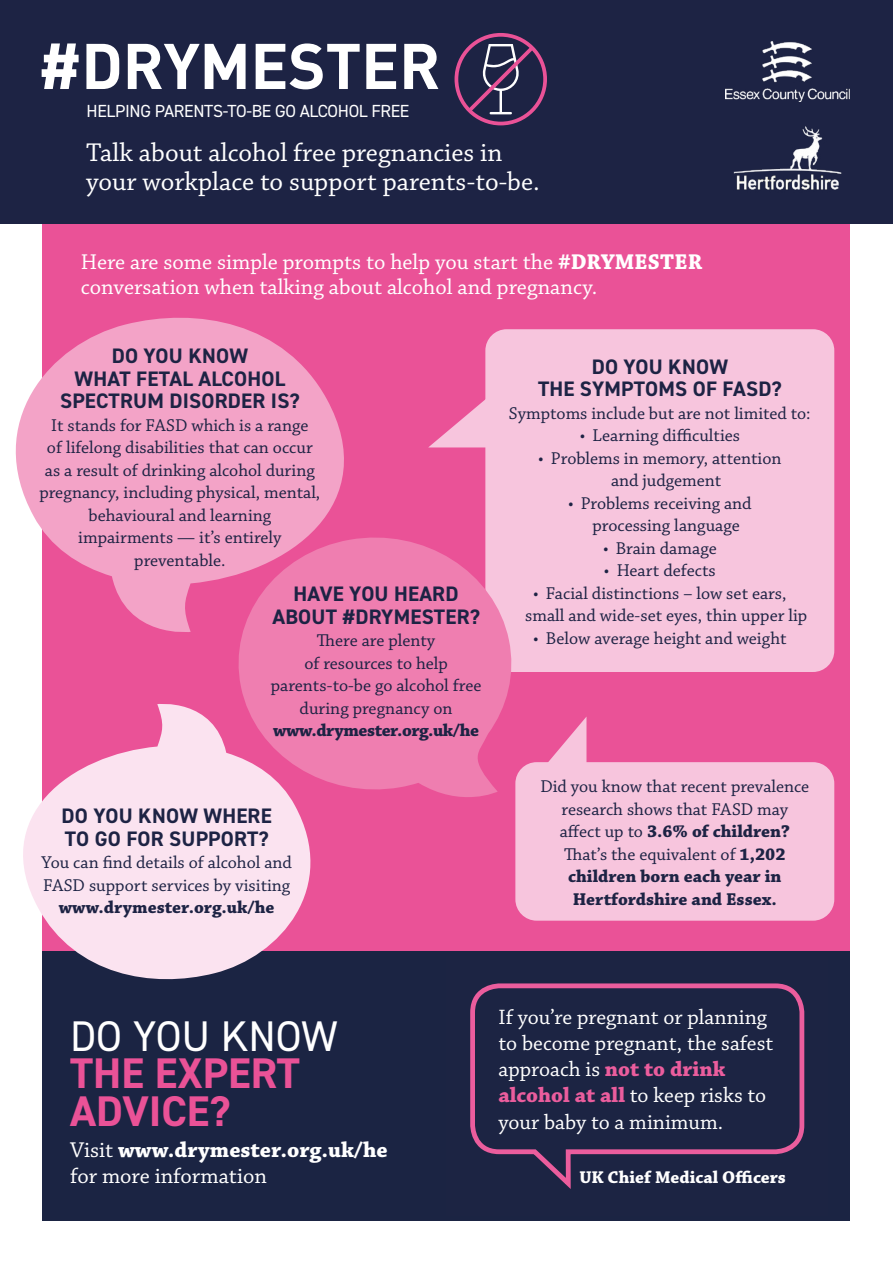
<style>
.page{position:relative;width:893px;height:1263px;background:#fff}
.page>*{position:absolute;margin:0;border:0;box-sizing:border-box;transform-origin:0 0}
.t1{font:700 42.9px/37.5px "DIN2014";color:#ea5297}
.t2{font:42.9px "DIN2014";color:#fff}
.t3{font:27px/28.5px "Chaparral Pro";color:#fff}
.t4{font:22.5px/25.5px "Chaparral Pro";color:#fff}
.t5{font:21.9px/26.2px "Chaparral Pro";color:#fff}
.t6{font:700 21px/22.5px "DIN2014";letter-spacing:.01em;color:#1d2344;text-align:center}
.t7{font:18px/22.5px "Chaparral Pro";color:#1d2344}
.t8{font:700 18px "Chaparral Pro";letter-spacing:-.025em;color:#1d2344}
.t9{font:700 18px "Chaparral Pro";letter-spacing:-.005em;color:#1d2344}
.t10{font:700 17.85px "Chaparral Pro";color:#fff}
.t11{font:17.55px "DIN2014";letter-spacing:-.02em;color:#fff}
.s1{font-weight:700}
.s2{font-weight:700;color:#eb5d9d}
</style>
<div class="page">
<div style="left:43px;top:223px;width:807px;height:741px;background:#ea5297"></div>
<div style="left:485px;top:329px;width:349px;height:343px;background:#f7c5dd;border-radius:21px"></div>
<svg style="left:429px;top:398px;width:57px;height:49px"></svg>
<div style="left:0;top:0;width:893px;height:223px;background:#1d2344"></div>
<div style="left:43px;top:951px;width:807px;height:269px;background:#1b2443"></div>
<svg style="left:470px;top:983px;width:335px;height:206px"></svg>
<svg style="left:238px;top:527px;width:274px;height:270px;fill:#ef7eb0"></svg>
<svg style="left:15px;top:306px;width:369px;height:333px;fill:#f3a3c7"></svg>
<svg style="left:548px;top:717px;width:38px;height:45px"></svg>
<div style="left:515px;top:762px;width:319px;height:159px;background:#f7c5dd;border-radius:21px"></div>
<svg style="left:23px;top:697px;width:316px;height:292px;fill:#fbe3f0"></svg>
<img style="left:733px;top:126px;width:109px;height:64px">
<img style="left:725px;top:42px;width:125px;height:60px">
<svg style="left:42px;top:43px;width:37px;height:46px"></svg>
<svg style="left:86px;top:44px;width:34px;height:45px"></svg>
<svg style="left:128px;top:44px;width:118px;height:45px"></svg>
<svg style="left:256px;top:43px;width:104px;height:46px"></svg>
<svg style="left:366px;top:44px;width:30px;height:45px"></svg>
<svg style="left:404px;top:44px;width:34px;height:45px"></svg>
<div style="left:455px;top:33px;width:92px;height:92px;border:4px solid #ea5297;border-radius:50%"></div>
<svg style="left:464px;top:43px;width:73px;height:73px"></svg>
<p class="t11" style="left:86px;top:100px;width:324px">HELPING PARENTS-TO-BE GO ALCOHOL FREE</p>
<h2 class="t3" style="left:86px;top:140px;width:455px">Talk about alcohol free pregnancies in your workplace to support parents-to-be.</h2>
<p class="t4" style="left:81px;top:250px;width:622px">Here are some simple prompts to help you start the <span class="s1">#DRYMESTER </span>conversation when talking about alcohol and pregnancy.</p>
<p class="t6" style="left:60px;top:345px;width:241px">DO YOU KNOW<br>WHAT FETAL ALCOHOL<br>SPECTRUM DISORDER IS?</p>
<p class="t7" style="left:39px;top:415px;width:282px;text-align:center">It stands for FASD which is a range<br>of lifelong disabilities that can occur as a result of drinking alcohol during pregnancy, including physical, mental, behavioural and learning impairments — it’s entirely preventable.</p>
<p class="t6" style="left:272px;top:583px;width:209px">HAVE YOU HEARD<br>ABOUT #DRYMESTER?</p>
<p class="t7" style="left:271px;top:630px;width:212px;text-align:center">There are plenty<br>of resources to help parents-to-be go alcohol free during pregnancy on</p>
<p class="t8" style="left:273px;top:720px;width:207px">www.drymester.org.uk/he</p>
<p class="t6" style="left:62px;top:804px;width:212px;text-align:left">DO YOU KNOW WHERE<br>TO GO FOR SUPPORT?</p>
<p class="t7" style="left:42px;top:852px;width:252px">You can find details of alcohol and<br>FASD support services by visiting</p>
<p class="t9" style="left:59px;top:897px;width:217px">www.drymester.org.uk/he</p>
<p class="t6" style="left:538px;top:355px;width:245px">DO YOU KNOW<br>THE SYMPTOMS OF FASD?</p>
<p class="t7" style="left:509px;top:403px;width:303px">Symptoms include but are not limited to:</p>
<p class="t7" style="left:580px;top:425px;width:162px">• Learning difficulties</p>
<p class="t7" style="left:611px;top:448px;width:172px;text-indent:-73px">• Problems in memory, attention and judgement</p>
<p class="t7" style="left:592px;top:493px;width:161px;text-indent:-24px">• Problems receiving and processing language</p>
<p class="t7" style="left:603px;top:538px;width:115px">• Brain damage</p>
<p class="t7" style="left:604px;top:560px;width:113px">• Heart defects</p>
<p class="t7" style="left:525px;top:583px;width:284px;text-indent:8px">• Facial distinctions – low set ears, small and wide-set eyes, thin upper lip</p>
<p class="t7" style="left:533px;top:628px;width:255px">• Below average height and weight</p>
<p class="t7" style="left:540px;top:776px;width:270px;text-align:center">Did you know that recent prevalence research shows that FASD may affect up to <span class="s1">3.6% of children?<br></span>That’s the equivalent of <span class="s1">1,202 children born each year in<br>Hertfordshire and Essex.</span></p>
<h1 class="t2" style="left:70px;top:1009px;width:269px">DO YOU KNOW</h1>
<h1 class="t1" style="left:70px;top:1054px;width:231px">THE EXPERT<br>ADVICE?</h1>
<p class="t4" style="left:70px;top:1138px;width:319px">Visit <span class="s1">www.drymester.org.uk/he </span>for more information</p>
<p class="t5" style="left:498px;top:1004px;width:276px">If you’re pregnant or planning to become pregnant, the safest approach is <span class="s2">not to drink alcohol at all</span> to keep risks to your baby to a minimum.</p>
<p class="t10" style="left:579px;top:1167px;width:208px">UK Chief Medical Officers</p>
</div>
